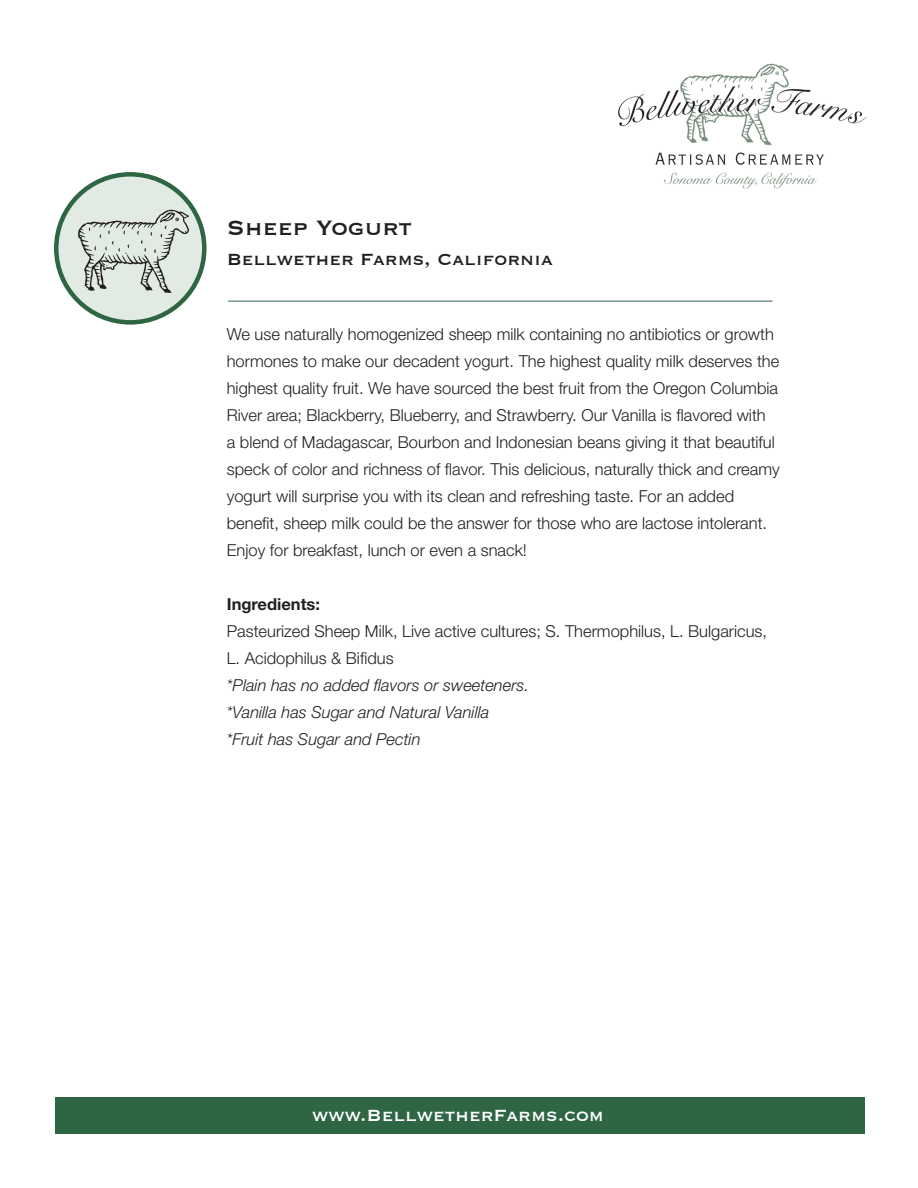
<style>
.page{position:relative;width:918px;height:1188px;background:#fff}
.page>*{position:absolute;margin:0;border:0;box-sizing:border-box;transform-origin:0 0}
.t1{font:27px "Copperplate";color:#231f20}
.t2{font:21px "Copperplate";color:#231f20}
.t3{font:21px "Copperplate";color:#fff}
.t4{font:300 16.5px/27px "Helvetica Neue";color:#231f20}
.t5{font:italic 300 16.5px "Helvetica Neue";color:#231f20}
.t6{font:700 16.5px "Helvetica Neue";color:#231f20}
</style>
<div class="page">
<hr style="left:228px;top:301px;width:544px;height:1px;background:#2e6543">
<div style="left:55px;top:1097px;width:810px;height:37px;background:#2e6543"></div>
<svg style="left:55px;top:173px;width:150px;height:150px;background:#c8d8cd"></svg>
<img style="left:77px;top:210px;width:112px;height:84px">
<div style="left:54px;top:172px;width:153px;height:153px;border:4px solid #2e6543;border-radius:50%"></div>
<img style="left:618px;top:63px;width:249px;height:126px">
<p class="t1" style="left:227px;top:210px;width:187px">Sheep Yogurt</p>
<p class="t2" style="left:227px;top:245px;width:328px">Bellwether Farms, California</p>
<p class="t4" style="left:227px;top:321px;width:555px">We use naturally homogenized sheep milk containing no antibiotics or growth hormones to make our decadent yogurt. The highest quality milk deserves the highest quality fruit. We have sourced the best fruit from the Oregon Columbia River area; Blackberry, Blueberry, and Strawberry. Our Vanilla is flavored with<br>a blend of Madagascar, Bourbon and Indonesian beans giving it that beautiful speck of color and richness of flavor. This delicious, naturally thick and creamy yogurt will surprise you with its clean and refreshing taste. For an added benefit, sheep milk could be the answer for those who are lactose intolerant.<br>Enjoy for breakfast, lunch or even a snack!</p>
<p class="t6" style="left:227px;top:594px;width:95px">Ingredients:</p>
<p class="t4" style="left:227px;top:618px;width:542px">Pasteurized Sheep Milk, Live active cultures; S. Thermophilus, L. Bulgaricus,<br>L. Acidophilus &amp; Bifidus</p>
<p class="t5" style="left:227px;top:676px;width:304px">*Plain has no added flavors or sweeteners.</p>
<p class="t5" style="left:227px;top:703px;width:264px">*Vanilla has Sugar and Natural Vanilla</p>
<p class="t5" style="left:227px;top:730px;width:195px">*Fruit has Sugar and Pectin</p>
<p class="t3" style="left:312px;top:1102px;width:293px">www.BellwetherFarms.com</p>
</div>
